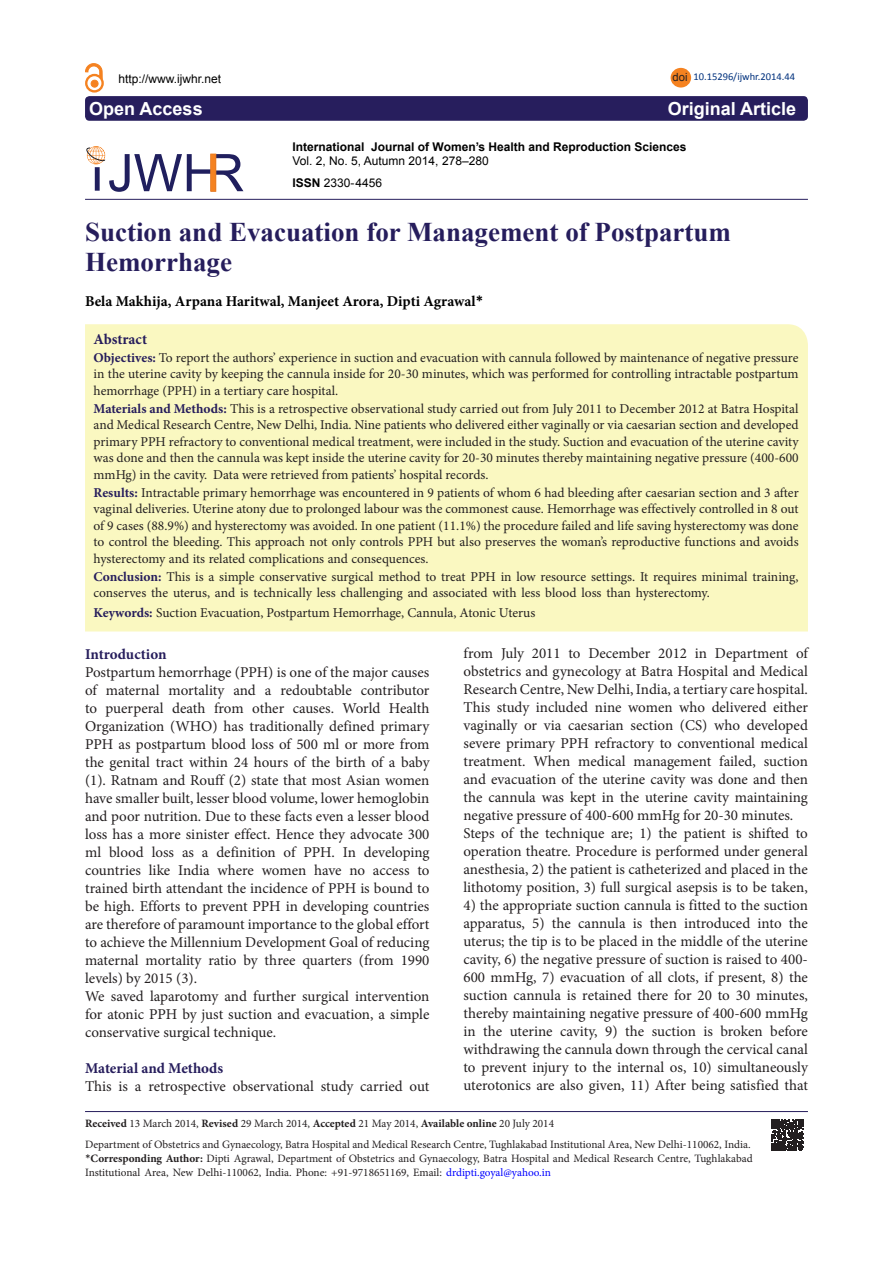
<style>
.page{position:relative;width:893px;height:1263px;background:#fff}
.page>*{position:absolute;margin:0;border:0;box-sizing:border-box;transform-origin:0 0}
.Pa3{font:700 27px/30px "Times New Roman";color:#261d5c}
.t1{font:700 18px "Arial";color:#fff}
.t2{font:15px/18px "Minion Pro";color:#231f20;text-align:justify}
.t3{font:700 15px "Minion Pro";color:#000}
.t4{font:700 15px "Minion Pro";color:#261d5c}
.t5{font:13.5px/16.5px "Minion Pro";color:#231f20;text-align:justify}
.t6{font:12px "Arial";color:#000}
.t7{font:700 12px "Arial";color:#000}
.t8{font:11.25px/14.2px "Minion Pro";color:#231f20}
.t9{font:11.25px "Arial";color:#231f20}
.t10{font:10.5px "Calibri";color:#00317d}
.s1{font-weight:700}
.s2{font-family:"Calibri"}
.s3{font-weight:700;color:#261d5c}
.s4{color:#00f}
</style>
<div class="page">
<hr style="left:85px;top:1111px;width:723px;height:1px;background:#261d5c">
<div style="left:85px;top:324px;width:723px;height:307px;background:#faf8c1"></div>
<div style="left:85px;top:96px;width:723px;height:25px;background:#271e5d;border-radius:4px"></div>
<hr style="left:85px;top:199px;width:723px;height:1px;background:#271e5d">
<div style="left:671px;top:68px;width:20px;height:20px;background:#f58220;border-radius:50%"></div>
<svg style="left:86px;top:146px;width:157px;height:46px"></svg>
<svg style="left:211px;top:154px;width:5px;height:37px"></svg>
<div style="left:91px;top:80px;width:7px;height:7px;background:#f58220;border-radius:50%"></div>
<div style="left:91px;top:80px;width:7px;height:7px;border:1px solid #f58220;border-radius:50%"></div>
<div style="left:85px;top:74px;width:19px;height:19px;border:2px solid #f58220;border-radius:50%"></div>
<svg style="left:85px;top:63px;width:17px;height:16px"></svg>
<svg style="left:771px;top:1119px;width:32px;height:32px"></svg>
<p class="t6" style="left:118px;top:70px;width:104px">http://www.ijwhr.net</p>
<p class="t9" style="left:672px;top:70px;width:17px">doi</p>
<p class="t10" style="left:693px;top:70px;width:103px">10.15296/ijwhr.2014.44</p>
<p class="t1" style="left:89px;top:97px;width:115px">Open Access</p>
<p class="t1" style="left:668px;top:97px;width:130px">Original Article</p>
<p class="t7" style="left:293px;top:139px;width:396px">International Journal of Women’s Health and Reproduction Sciences</p>
<p class="t6" style="left:293px;top:153px;width:198px">Vol. 2, No. 5, Autumn 2014, 278–280</p>
<p class="t6" style="left:293px;top:175px;width:91px"><span class="s1">ISSN</span> 2330- 4456</p>
<p class="Pa3" style="left:85px;top:216px;width:648px">Suction and Evacuation for Management of Postpartum<br>Hemorrhage</p>
<p class="t3" style="left:85px;top:291px;width:400px">Bela Makhija, Arpana Haritwal, Manjeet Arora, Dipti Agrawal<span class="s2">*</span></p>
<p class="t4" style="left:94px;top:328px;width:55px">Abstract</p>
<p class="t5" style="left:94px;top:349px;width:707px"><span class="s3">Objectives:</span> To report the authors’ experience in suction and evacuation with cannula followed by maintenance of negative pressure in the uterine cavity by keeping the cannula inside for 20-30 minutes, which was performed for controlling intractable postpartum hemorrhage (PPH) in a tertiary care hospital.</p>
<p class="t5" style="left:94px;top:400px;width:707px"><span class="s3">Materials and Methods:</span> This is a retrospective observational study carried out from July 2011 to December 2012 at Batra Hospital and Medical Research Centre, New Delhi, India. Nine patients who delivered either vaginally or via caesarian section and developed primary PPH refractory to conventional medical treatment, were included in the study. Suction and evacuation of the uterine cavity was done and then the cannula was kept inside the uterine cavity for 20-30 minutes thereby maintaining negative pressure (400-600 mmHg) in the cavity. Data were retrieved from patients’ hospital records.</p>
<p class="t5" style="left:94px;top:484px;width:707px"><span class="s3">Results:</span> Intractable primary hemorrhage was encountered in 9 patients of whom 6 had bleeding after caesarian section and 3 after vaginal deliveries. Uterine atony due to prolonged labour was the commonest cause. Hemorrhage was effectively controlled in 8 out of 9 cases (88.9%) and hysterectomy was avoided. In one patient (11.1%) the procedure failed and life saving hysterectomy was done to control the bleeding. This approach not only controls PPH but also preserves the woman’s reproductive functions and avoids hysterectomy and its related complications and consequences.</p>
<p class="t5" style="left:94px;top:568px;width:707px"><span class="s3">Conclusion:</span> This is a simple conservative surgical method to treat PPH in low resource settings. It requires minimal training, conserves the uterus, and is technically less challenging and associated with less blood loss than hysterectomy.</p>
<p class="t5" style="left:94px;top:604px;width:443px"><span class="s3">Keywords:</span> Suction Evacuation, Postpartum Hemorrhage, Cannula, Atonic Uterus</p>
<p class="t4" style="left:85px;top:644px;width:83px">Introduction</p>
<p class="t2" style="left:85px;top:663px;width:346px">Postpartum hemorrhage (PPH) is one of the major causes of maternal mortality and a redoubtable contributor to puerperal death from other causes. World Health Organization (WHO) has traditionally defined primary PPH as postpartum blood loss of 500 ml or more from the genital tract within 24 hours of the birth of a baby (1). Ratnam and Rouff (2) state that most Asian women have smaller built, lesser blood volume, lower hemoglobin and poor nutrition. Due to these facts even a lesser blood loss has a more sinister effect. Hence they advocate 300 ml blood loss as a definition of PPH. In developing countries like India where women have no access to trained birth attendant the incidence of PPH is bound to be high. Efforts to prevent PPH in developing countries are therefore of paramount importance to the global effort to achieve the Millennium Development Goal of reducing maternal mortality ratio by three quarters (from 1990 levels) by 2015 (3).</p>
<p class="t2" style="left:85px;top:987px;width:346px">We saved laparotomy and further surgical intervention for atonic PPH by just suction and evacuation, a simple conservative surgical technique.</p>
<p class="t4" style="left:85px;top:1058px;width:140px">Material and Methods</p>
<p class="t2" style="left:85px;top:1077px;width:346px">This is a retrospective observational study carried out</p>
<p class="t2" style="left:463px;top:644px;width:346px">from July 2011 to December 2012 in Department of obstetrics and gynecology at Batra Hospital and Medical Research Centre, New Delhi, India, a tertiary care hospital.<br>This study included nine women who delivered either vaginally or via caesarian section (CS) who developed severe primary PPH refractory to conventional medical treatment. When medical management failed, suction and evacuation of the uterine cavity was done and then the cannula was kept in the uterine cavity maintaining negative pressure of 400-600 mmHg for 20-30 minutes.</p>
<p class="t2" style="left:463px;top:824px;width:346px">Steps of the technique are; 1) the patient is shifted to operation theatre. Procedure is performed under general anesthesia, 2) the patient is catheterized and placed in the lithotomy position, 3) full surgical asepsis is to be taken,</p>
<p class="t2" style="left:463px;top:896px;width:346px">4) the appropriate suction cannula is fitted to the suction apparatus, 5) the cannula is then introduced into the uterus; the tip is to be placed in the middle of the uterine cavity, 6) the negative pressure of suction is raised to 400- 600 mmHg, 7) evacuation of all clots, if present, 8) the suction cannula is retained there for 20 to 30 minutes, thereby maintaining negative pressure of 400-600 mmHg in the uterine cavity, 9) the suction is broken before withdrawing the cannula down through the cervical canal to prevent injury to the internal os, 10) simultaneously uterotonics are also given, 11) After being satisfied that</p>
<p class="t8" style="left:85px;top:1116px;width:471px"><span class="s1">Received</span> 13 March 2014, <span class="s1">Revised</span> 29 March 2014, <span class="s1">Accepted</span> 21 May 2014, <span class="s1">Available online</span> 20 July 2014</p>
<p class="t8" style="left:85px;top:1137px;width:667px">Department of Obstetrics and Gynaecology, Batra Hospital and Medical Research Centre, Tughlakabad Institutional Area, New Delhi-110062, India.</p>
<p class="t8" style="left:85px;top:1151px;width:669px"><span class="s2">*</span><span class="s1">Corresponding Author:</span> Dipti Agrawal, Department of Obstetrics and Gynaecology, Batra Hospital and Medical Research Centre, Tughlakabad<br>Institutional Area, New Delhi-110062, India. Phone: +91-9718651169, Email: <span class="s4">drdipti.goyal@yahoo.in</span></p>
</div>
